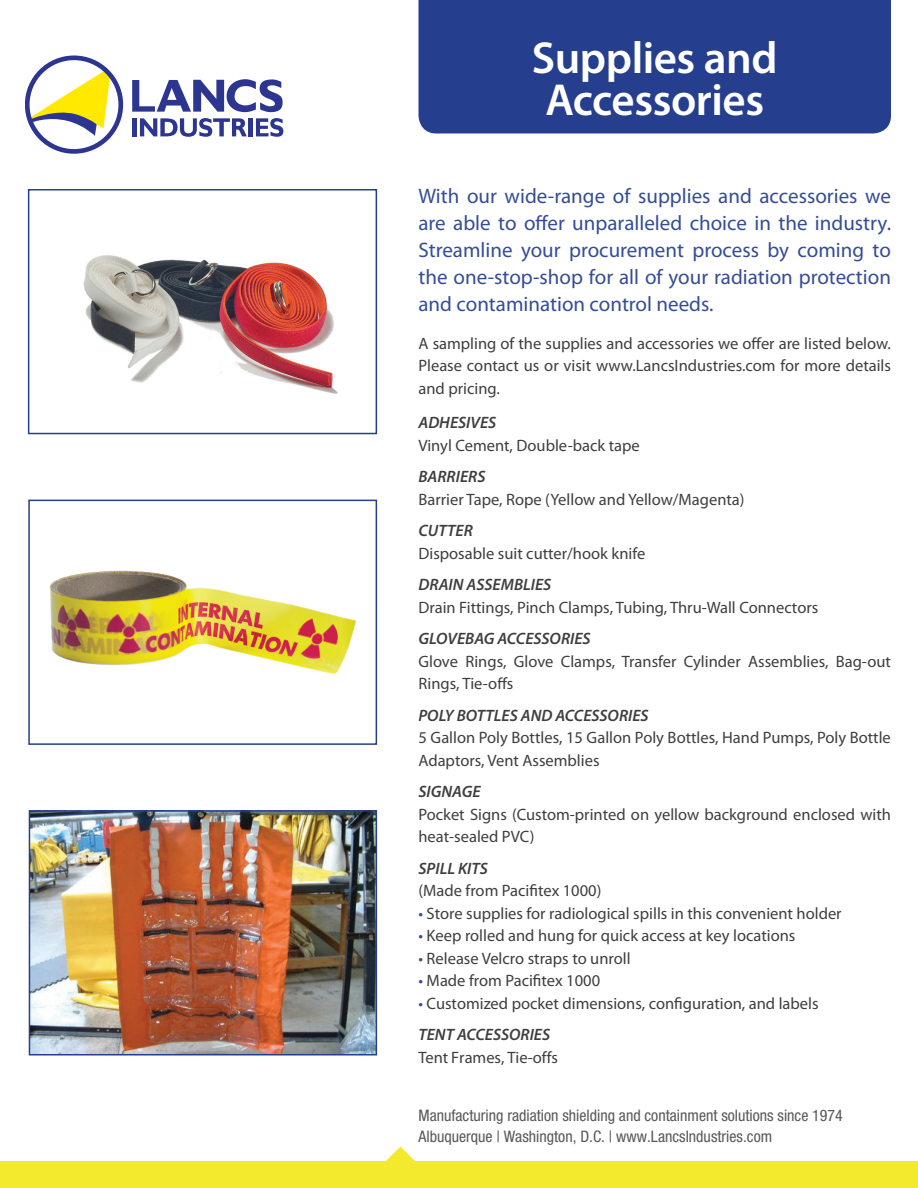
<style>
.page{position:relative;width:918px;height:1188px;background:#fff}
.page>*{position:absolute;margin:0;border:0;box-sizing:border-box;transform-origin:0 0}
.t1{font:600 45px/42px "Myriad Pro";letter-spacing:-.01em;color:#fff;text-align:center}
.t2{font:21px/27px "Myriad Pro";color:#354d96;text-align:justify}
.t3{font:16.5px/22.5px "Myriad Pro";color:#3e3e3f}
.t4{font:italic 600 16.5px "Myriad Pro";color:#3e3e3f}
.t5{font:condensed 15.9px/21px "Helvetica Neue";color:#57585a}
.s1{color:#354d96}
</style>
<div class="page">
<svg style="left:132px;top:79px;width:151px;height:33px"></svg>
<div style="left:132px;top:118px;width:5px;height:18px;background:#2c3590"></div>
<div style="left:248px;top:118px;width:5px;height:18px;background:#2c3590"></div>
<svg style="left:256px;top:118px;width:27px;height:19px"></svg>
<svg style="left:140px;top:118px;width:107px;height:19px"></svg>
<svg style="left:26px;top:56px;width:97px;height:98px"></svg>
<img style="left:83px;top:255px;width:255px;height:139px">
<div style="left:28px;top:189px;width:349px;height:245px;border:2px solid #253f8e"></div>
<img style="left:49px;top:570px;width:308px;height:104px">
<div style="left:28px;top:500px;width:349px;height:245px;border:2px solid #253f8e"></div>
<img style="left:32px;top:813px;width:342px;height:240px">
<div style="left:29px;top:810px;width:348px;height:246px;border:2px solid #253f8e"></div>
<div style="left:418px;top:0;width:473px;height:134px;background:#253f8e"></div>
<div style="left:0;top:1161px;width:918px;height:27px;background:#f3e92d"></div>
<svg style="left:386px;top:1146px;width:29px;height:15px"></svg>
<h1 class="t1" style="left:532px;top:36px;width:247px">Supplies and<br>Accessories</h1>
<p class="t2" style="left:418px;top:183px;width:474px">With our wide-range of supplies and accessories we are able to offer unparalleled choice in the industry.<br>Streamline your procurement process by coming to the one-stop-shop for all of your radiation protection and contamination control needs.</p>
<p class="t3" style="left:418px;top:332px;width:474px;text-align:justify">A sampling of the supplies and accessories we offer are listed below.<br>Please contact us or visit www.LancsIndustries.com for more details and pricing.</p>
<p class="t4" style="left:418px;top:412px;width:79px">ADHESIVES</p>
<p class="t3" style="left:418px;top:434px;width:223px">Vinyl Cement, Double-back tape</p>
<p class="t4" style="left:418px;top:466px;width:68px">BARRIERS</p>
<p class="t3" style="left:418px;top:488px;width:328px">Barrier Tape, Rope (Yellow and Yellow/Magenta)</p>
<p class="t4" style="left:418px;top:520px;width:56px">CUTTER</p>
<p class="t3" style="left:418px;top:542px;width:228px">Disposable suit cutter/hook knife</p>
<p class="t4" style="left:418px;top:574px;width:134px">DRAIN ASSEMBLIES</p>
<p class="t3" style="left:418px;top:596px;width:401px">Drain Fittings, Pinch Clamps, Tubing, Thru-Wall Connectors</p>
<p class="t4" style="left:418px;top:628px;width:174px">GLOVEBAG ACCESSORIES</p>
<p class="t3" style="left:418px;top:650px;width:474px">Glove Rings, Glove Clamps, Transfer Cylinder Assemblies, Bag-out<br>Rings, Tie-offs</p>
<p class="t4" style="left:418px;top:705px;width:232px">POLY BOTTLES AND ACCESSORIES</p>
<p class="t3" style="left:418px;top:726px;width:474px">5 Gallon Poly Bottles, 15 Gallon Poly Bottles, Hand Pumps, Poly Bottle<br>Adaptors, Vent Assemblies</p>
<p class="t4" style="left:418px;top:781px;width:64px">SIGNAGE</p>
<p class="t3" style="left:418px;top:803px;width:474px">Pocket Signs (Custom-printed on yellow background enclosed with heat-sealed PVC)</p>
<p class="t4" style="left:418px;top:858px;width:71px">SPILL KITS</p>
<p class="t3" style="left:418px;top:879px;width:184px">(Made from Pacifitex 1000)</p>
<p class="t3" style="left:418px;top:902px;width:425px"><span class="s1">•</span> Store supplies for radiological spills in this convenient holder</p>
<p class="t3" style="left:418px;top:924px;width:378px"><span class="s1">•</span> Keep rolled and hung for quick access at key locations</p>
<p class="t3" style="left:418px;top:947px;width:214px"><span class="s1">•</span> Release Velcro straps to unroll</p>
<p class="t3" style="left:418px;top:969px;width:183px"><span class="s1">•</span> Made from Pacifitex 1000</p>
<p class="t3" style="left:418px;top:992px;width:402px"><span class="s1">•</span> Customized pocket dimensions, configuration, and labels</p>
<p class="t4" style="left:418px;top:1024px;width:133px">TENT ACCESSORIES</p>
<p class="t3" style="left:418px;top:1046px;width:141px">Tent Frames, Tie-offs</p>
<p class="t5" style="left:418px;top:1105px;width:426px">Manufacturing radiation shielding and containment solutions since 1974<br>Albuquerque | Washington, D.C. | www.LancsIndustries.com</p>
</div>
